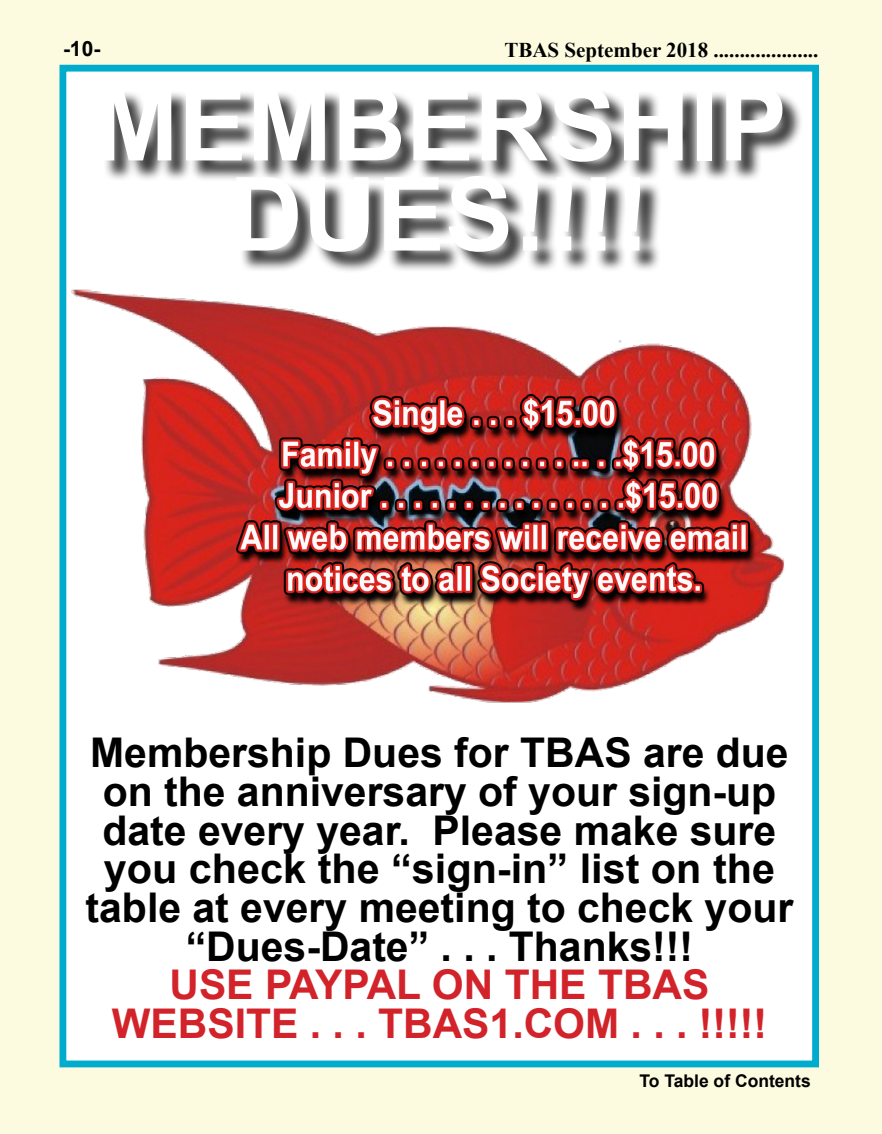
<style>
.page{position:relative;width:882px;height:1134px;background:#fdfbdf}
.page>*{position:absolute;margin:0;border:0;box-sizing:border-box;transform-origin:0 0}
.t1{font:700 102.38px/90.1px "Arial";color:#fff;text-align:center}
.t2{font:700 40.95px/38.7px "Arial";color:#000;text-align:center}
.t3{font:700 40.95px/38.7px "Arial";color:#d2232a;text-align:center}
.t4{font:700 21px "Times New Roman";color:#000}
.t5{font:700 21px "Arial";color:#000}
.t6{font:700 17.5px "Arial";color:#000}
</style>
<div class="page">
<div style="left:60px;top:65px;width:759px;height:1002px;background:#fff;border:7px solid #00acce"></div>
<img style="left:63px;top:274px;width:721px;height:440px">
<div style="left:103px;top:89px;width:700px;height:185px;background:#000;opacity:.75"></div>
<p class="t5" style="left:63px;top:35px;width:39px">-10-</p>
<p class="t4" style="left:504px;top:36px;width:316px">TBAS September 2018 ....................</p>
<h1 class="t1" style="left:93px;top:83px;width:695px">MEMBERSHIP<br>DUES!!!!</h1>
<p class="t2" style="left:86px;top:735px;width:709px">Membership Dues for TBAS are due on the anniversary of your sign-up date every year. Please make sure you check the “sign-in” list on the table at every meeting to check your “Dues-Date” . . . Thanks!!!</p>
<p class="t3" style="left:112px;top:967px;width:657px">USE PAYPAL ON THE TBAS<br>WEBSITE . . . TBAS1.COM . . . !!!!!</p>
<p class="t6" style="left:639px;top:1069px;width:173px">To Table of Contents</p>
</div>
